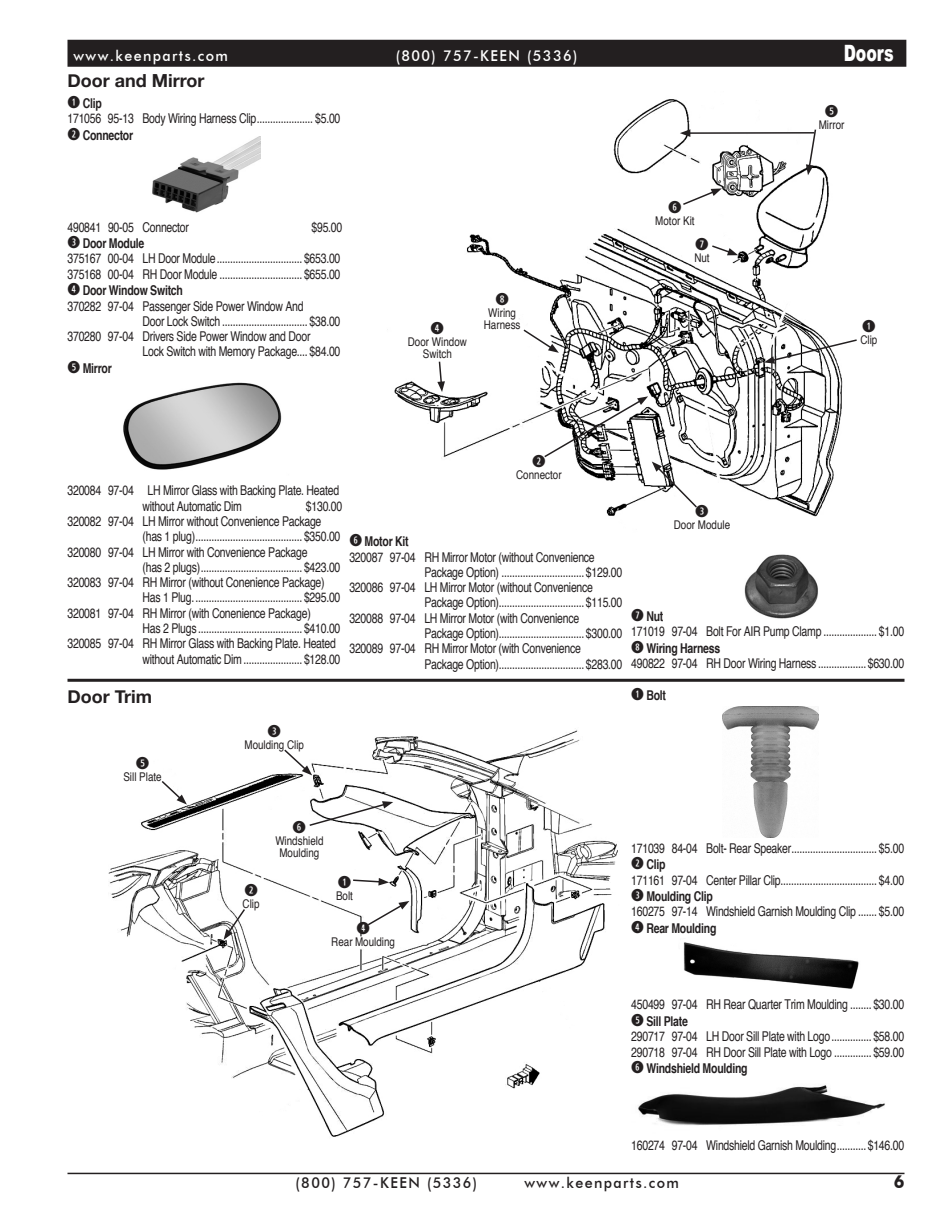
<style>
.page{position:relative;width:945px;height:1215px;background:#fff}
.page>*{position:absolute;margin:0;border:0;box-sizing:border-box;transform-origin:0 0}
.t1{font:900 22.5px "Arial";letter-spacing:-.005em;color:#fff;scale:.7 1}
.t2{font:700 18px "Helvetica Neue";color:#231f20}
.t3{font:700 18px "Schol Broadway";color:#231f20;scale:.95 1}
.t4{font:700 16.5px "Combi Numerals";color:#231f20}
.t5{font:500 15px "Schol Broadway";letter-spacing:.1em;color:#231f20;scale:.95 1}
.t6{font:500 15px "Schol Broadway";letter-spacing:.1em;color:#fff;scale:.95 1}
.t7{font:condensed 13.5px/15.9px "Helvetica";letter-spacing:-.02em;color:#231f20;scale:.95 1}
.t8{font:700 condensed 13.5px "Helvetica";letter-spacing:-.02em;color:#231f20;scale:.95 1}
.t9{font:condensed 12px/12px "Helvetica";color:#231f20;text-align:center}
.s1{font-family:"Combi Numerals";font-weight:700;font-stretch:normal;font-size:16.5px}
.s2{font-weight:700}
.s3{font-family:"Combi Numerals";font-stretch:normal;font-size:16.5px}
</style>
<div class="page">
<div style="left:68px;top:40px;width:838px;height:27px;background:#231f20;border:2px solid #231f20"></div>
<hr style="left:68px;top:1173px;width:836px;height:1px;background:#231f20">
<img style="left:152px;top:137px;width:109px;height:76px">
<img style="left:123px;top:382px;width:159px;height:88px">
<img style="left:394px;top:99px;width:449px;height:418px">
<svg style="left:806px;top:99px;width:37px;height:76px"></svg>
<svg style="left:406px;top:325px;width:65px;height:67px"></svg>
<svg style="left:764px;top:331px;width:93px;height:33px"></svg>
<svg style="left:513px;top:396px;width:221px;height:121px"></svg>
<hr style="left:688px;top:132px;width:126px;height:2px;background:#231f20">
<svg style="left:680px;top:129px;width:10px;height:8px"></svg>
<svg style="left:482px;top:296px;width:77px;height:57px"></svg>
<svg style="left:692px;top:242px;width:46px;height:30px"></svg>
<svg style="left:653px;top:188px;width:69px;height:47px"></svg>
<img style="left:109px;top:730px;width:509px;height:407px">
<img style="left:723px;top:707px;width:96px;height:130px">
<img style="left:683px;top:942px;width:176px;height:47px">
<img style="left:638px;top:1085px;width:247px;height:41px">
<svg style="left:224px;top:895px;width:39px;height:45px"></svg>
<svg style="left:272px;top:801px;width:121px;height:66px"></svg>
<svg style="left:120px;top:768px;width:67px;height:37px"></svg>
<svg style="left:242px;top:730px;width:70px;height:45px"></svg>
<svg style="left:329px;top:878px;width:80px;height:78px"></svg>
<hr style="left:68px;top:679px;width:836px;height:3px;background:#231f20">
<img style="left:744px;top:554px;width:74px;height:65px">
<p class="t6" style="left:74px;top:47px;width:164px">www.keenparts.com</p>
<p class="t6" style="left:396px;top:46px;width:193px">(800) 757-KEEN (5336)</p>
<p class="t2" style="left:68px;top:66px;width:138px">Door and Mirror</p>
<p class="t7" style="left:67px;top:95px;width:289px"><span class="s1">Q</span> <span class="s2">Clip<br></span>171056 95-13 Body Wiring Harness Clip..................... $5.00<br><span class="s1">W</span> <span class="s2">Connector</span></p>
<p class="t7" style="left:68px;top:219px;width:129px">490841 90-05 Connector</p>
<p class="t7" style="left:311px;top:219px;width:34px">$95.00</p>
<p class="t8" style="left:68px;top:235px;width:82px"><span class="s3">E</span> Door Module</p>
<p class="t7" style="left:67px;top:250px;width:289px">375167 00-04 LH Door Module................................ $653.00</p>
<p class="t7" style="left:67px;top:266px;width:289px">375168 00-04 RH Door Module ............................... $655.00</p>
<p class="t8" style="left:68px;top:282px;width:123px"><span class="s3">R</span> Door Window Switch</p>
<p class="t7" style="left:67px;top:298px;width:250px">370282 97-04 Passenger Side Power Window And</p>
<p class="t7" style="left:142px;top:313px;width:210px">Door Lock Switch ................................ $38.00</p>
<p class="t7" style="left:67px;top:328px;width:257px">370280 97-04 Drivers Side Power Window and Door</p>
<p class="t7" style="left:142px;top:343px;width:210px">Lock Switch with Memory Package.... $84.00</p>
<p class="t8" style="left:68px;top:360px;width:48px"><span class="s3">T</span> Mirror</p>
<p class="t4" style="left:431px;top:322px;width:15px">R</p>
<p class="t9" style="left:408px;top:335px;width:61px">Door Window<br>Switch</p>
<p class="t4" style="left:495px;top:292px;width:15px">I</p>
<p class="t9" style="left:484px;top:306px;width:38px">Wiring<br>Harness</p>
<p class="t4" style="left:668px;top:201px;width:15px">Y</p>
<p class="t9" style="left:655px;top:214px;width:41px">Motor Kit</p>
<p class="t4" style="left:695px;top:237px;width:15px">U</p>
<p class="t9" style="left:694px;top:251px;width:17px">Nut</p>
<p class="t1" style="left:844px;top:40px;width:73px">Doors</p>
<p class="t4" style="left:825px;top:105px;width:15px">T</p>
<p class="t9" style="left:819px;top:118px;width:27px">Mirror</p>
<p class="t4" style="left:862px;top:319px;width:15px">Q</p>
<p class="t9" style="left:860px;top:333px;width:18px">Clip</p>
<p class="t4" style="left:532px;top:454px;width:15px">W</p>
<p class="t9" style="left:516px;top:468px;width:47px">Connector</p>
<p class="t7" style="left:143px;top:483px;width:209px;line-height:15.3px;text-indent:-75px">320084 97-04 LH Mirror Glass with Backing Plate. Heated without Automatic Dim</p>
<p class="t7" style="left:306px;top:498px;width:40px">$130.00</p>
<p class="t7" style="left:68px;top:513px;width:269px">320082 97-04 LH Mirror without Convenience Package</p>
<p class="t7" style="left:143px;top:528px;width:210px">(has 1 plug)........................................ $350.00</p>
<p class="t7" style="left:68px;top:543px;width:254px">320080 97-04 LH Mirror with Convenience Package</p>
<p class="t7" style="left:143px;top:559px;width:210px">(has 2 plugs)...................................... $423.00</p>
<p class="t7" style="left:68px;top:574px;width:272px">320083 97-04 RH Mirror (without Conenience Package)</p>
<p class="t7" style="left:143px;top:589px;width:210px">Has 1 Plug......................................... $295.00</p>
<p class="t7" style="left:68px;top:605px;width:258px">320081 97-04 RH Mirror (with Conenience Package)</p>
<p class="t7" style="left:143px;top:620px;width:210px">Has 2 Plugs ....................................... $410.00</p>
<p class="t7" style="left:68px;top:635px;width:284px">320085 97-04 RH Mirror Glass with Backing Plate. Heated</p>
<p class="t7" style="left:143px;top:651px;width:210px">without Automatic Dim...................... $128.00</p>
<p class="t8" style="left:349px;top:533px;width:64px"><span class="s3">Y</span> Motor Kit</p>
<p class="t7" style="left:349px;top:549px;width:260px">320087 97-04 RH Mirror Motor (without Convenience</p>
<p class="t7" style="left:424px;top:564px;width:210px">Package Option) ............................... $129.00</p>
<p class="t7" style="left:349px;top:579px;width:258px">320086 97-04 LH Mirror Motor (without Convenience</p>
<p class="t7" style="left:424px;top:594px;width:210px">Package Option)................................ $115.00</p>
<p class="t7" style="left:349px;top:610px;width:243px">320088 97-04 LH Mirror Motor (with Convenience</p>
<p class="t7" style="left:424px;top:625px;width:210px">Package Option)................................ $300.00</p>
<p class="t7" style="left:349px;top:640px;width:245px">320089 97-04 RH Mirror Motor (with Convenience</p>
<p class="t7" style="left:424px;top:656px;width:210px">Package Option)................................ $283.00</p>
<p class="t2" style="left:68px;top:682px;width:86px">Door Trim</p>
<p class="t4" style="left:136px;top:757px;width:15px">T</p>
<p class="t9" style="left:123px;top:770px;width:40px">Sill Plate</p>
<p class="t4" style="left:268px;top:724px;width:15px">E</p>
<p class="t9" style="left:245px;top:738px;width:61px">Moulding Clip</p>
<p class="t4" style="left:695px;top:505px;width:15px">E</p>
<p class="t9" style="left:674px;top:519px;width:58px">Door Module</p>
<p class="t7" style="left:631px;top:608px;width:289px"><span class="s1">U</span> <span class="s2">Nut<br></span>171019 97-04 Bolt For AIR Pump Clamp .................... $1.00<br><span class="s1">I</span> <span class="s2">Wiring Harness<br></span>490822 97-04 RH Door Wiring Harness .................. $630.00</p>
<p class="t8" style="left:631px;top:687px;width:38px"><span class="s3">Q</span> Bolt</p>
<p class="t4" style="left:244px;top:883px;width:15px">W</p>
<p class="t9" style="left:243px;top:897px;width:18px">Clip</p>
<p class="t4" style="left:293px;top:821px;width:15px">Y</p>
<p class="t9" style="left:275px;top:835px;width:50px">Windshield<br>Moulding</p>
<p class="t4" style="left:338px;top:876px;width:15px">Q</p>
<p class="t9" style="left:336px;top:889px;width:18px">Bolt</p>
<p class="t4" style="left:356px;top:922px;width:15px">R</p>
<p class="t9" style="left:331px;top:936px;width:65px">Rear Moulding</p>
<p class="t7" style="left:631px;top:840px;width:289px">171039 84-04 Bolt- Rear Speaker................................ $5.00<br><span class="s1">W</span> <span class="s2">Clip<br></span>171161 97-04 Center Pillar Clip.................................... $4.00<br><span class="s1">E</span> <span class="s2">Moulding Clip<br></span>160275 97-14 Windshield Garnish Moulding Clip ....... $5.00<br><span class="s1">R</span> <span class="s2">Rear Moulding</span></p>
<p class="t7" style="left:631px;top:996px;width:289px">450499 97-04 RH Rear Quarter Trim Moulding ........ $30.00<br><span class="s1">T</span> <span class="s2">Sill Plate<br></span>290717 97-04 LH Door Sill Plate with Logo............... $58.00<br>290718 97-04 RH Door Sill Plate with Logo .............. $59.00<br><span class="s1">Y</span> <span class="s2">Windshield Moulding</span></p>
<p class="t7" style="left:631px;top:1137px;width:289px">160274 97-04 Windshield Garnish Moulding........... $146.00</p>
<p class="t5" style="left:296px;top:1173px;width:193px">(800) 757-KEEN (5336)</p>
<p class="t5" style="left:524px;top:1173px;width:164px">www.keenparts.com</p>
<p class="t3" style="left:894px;top:1170px;width:13px">6</p>
</div>
